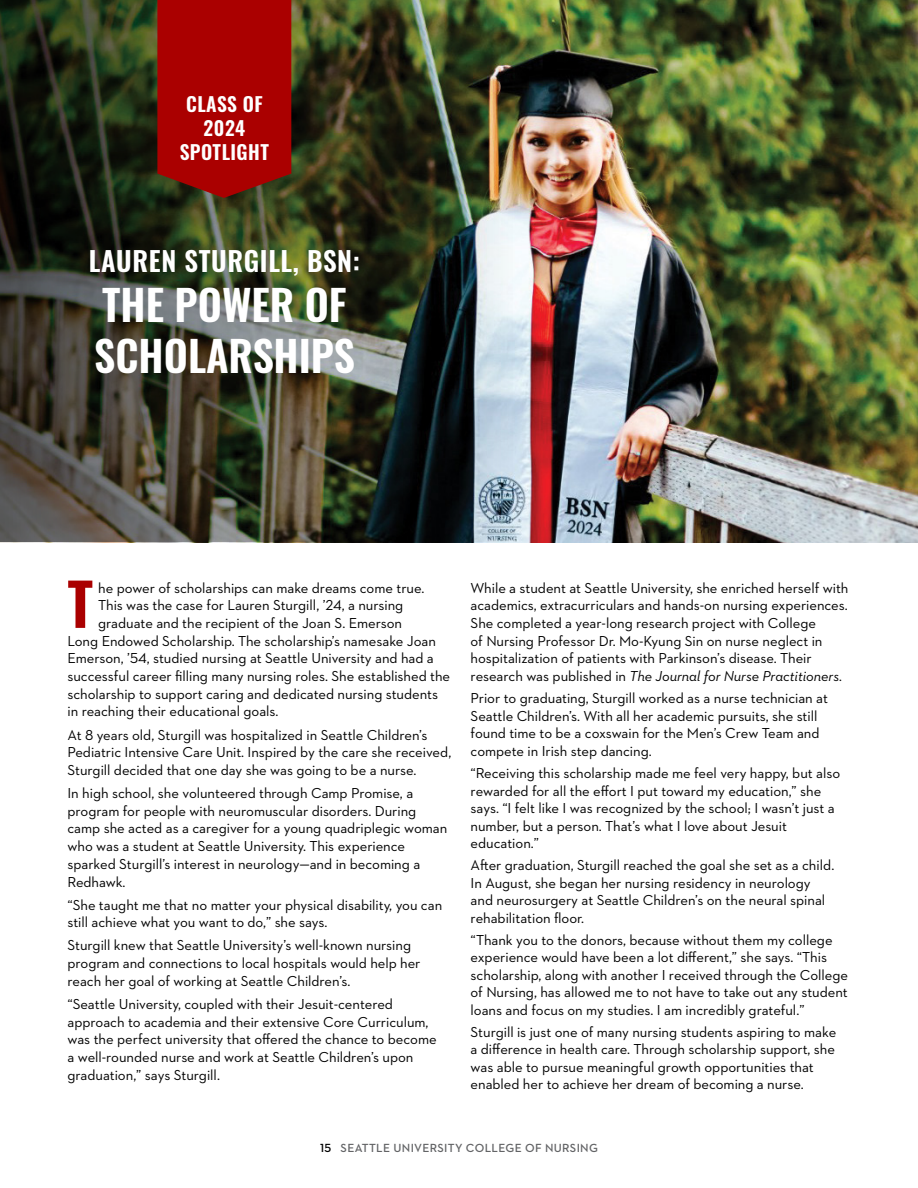
<style>
.page{position:relative;width:918px;height:1188px;background:#fff}
.page>*{position:absolute;margin:0;border:0;box-sizing:border-box;transform-origin:0 0}
.Body{font:600 58.35px "Oswald";color:#a00}
.Head_Large_Oswald{font:600 42px/50.4px "Oswald";color:#fff}
.Subhead_Black{font:600 27px "Oswald";letter-spacing:.025em;color:#fff}
.Subhead_Black-2{font:600 19.5px/24px "Oswald";letter-spacing:.025em;color:#fff;text-align:center}
.Body-2{font:14.7px/17.7px "Neutraface 2 Text";letter-spacing:-.005em;color:#000}
.t1{font:600 12px "Neutraface 2 Text";letter-spacing:.025em;color:#636466}
.s1{font-style:italic}
.s2{color:#000}
</style>
<div class="page">
<img style="left:513px;top:0;width:405px;height:542px">
<img style="left:0;top:0;width:513px;height:542px">
<svg style="left:157px;top:0;width:134px;height:198px;background:#a10402"></svg>
<p class="Subhead_Black-2" style="left:180px;top:90px;width:91px">CLASS OF<br>2024<br>SPOTLIGHT</p>
<p class="Subhead_Black" style="left:89px;top:237px;width:272px">LAUREN STURGILL, BSN:</p>
<p class="Head_Large_Oswald" style="left:94px;top:276px;width:262px">THE POWER OF<br>SCHOLARSHIPS</p>
<p class="Body" style="left:68px;top:552px;width:27px">T</p>
<p class="Body-2" style="left:98px;top:578px;width:328px">he power of scholarships can make dreams come true.</p>
<p class="Body-2" style="left:98px;top:596px;width:307px">This was the case for Lauren Sturgill, ’24, a nursing</p>
<p class="Body-2" style="left:98px;top:614px;width:305px">graduate and the recipient of the Joan S. Emerson</p>
<p class="Body-2" style="left:68px;top:632px;width:370px">Long Endowed Scholarship. The scholarship’s namesake Joan</p>
<p class="Body-2" style="left:68px;top:649px;width:368px">Emerson, ’54, studied nursing at Seattle University and had a</p>
<p class="Body-2" style="left:68px;top:667px;width:384px">successful career filling many nursing roles. She established the</p>
<p class="Body-2" style="left:68px;top:685px;width:372px">scholarship to support caring and dedicated nursing students</p>
<p class="Body-2" style="left:68px;top:702px;width:212px">in reaching their educational goals.</p>
<p class="Body-2" style="left:68px;top:725px;width:385px">At 8 years old, Sturgill was hospitalized in Seattle Children’s<br>Pediatric Intensive Care Unit. Inspired by the care she received,<br>Sturgill decided that one day she was going to be a nurse.</p>
<p class="Body-2" style="left:68px;top:784px;width:381px">In high school, she volunteered through Camp Promise, a program for people with neuromuscular disorders. During camp she acted as a caregiver for a young quadriplegic woman who was a student at Seattle University. This experience sparked Sturgill’s interest in neurology—and in becoming a Redhawk.</p>
<p class="Body-2" style="left:68px;top:896px;width:376px">“She taught me that no matter your physical disability, you can still achieve what you want to do,” she says.</p>
<p class="Body-2" style="left:68px;top:936px;width:355px">Sturgill knew that Seattle University’s well-known nursing program and connections to local hospitals would help her reach her goal of working at Seattle Children’s.</p>
<p class="Body-2" style="left:68px;top:995px;width:371px">“Seattle University, coupled with their Jesuit-centered approach to academia and their extensive Core Curriculum, was the perfect university that offered the chance to become a well-rounded nurse and work at Seattle Children’s upon graduation,” says Sturgill.</p>
<p class="Body-2" style="left:471px;top:578px;width:379px">While a student at Seattle University, she enriched herself with academics, extracurriculars and hands-on nursing experiences.<br>She completed a year-long research project with College<br>of Nursing Professor Dr. Mo-Kyung Sin on nurse neglect in hospitalization of patients with Parkinson’s disease. Their research was published in <span class="s1">The Journal for Nurse Practitioners.</span></p>
<p class="Body-2" style="left:471px;top:689px;width:359px">Prior to graduating, Sturgill worked as a nurse technician at Seattle Children’s. With all her academic pursuits, she still found time to be a coxswain for the Men’s Crew Team and compete in Irish step dancing.</p>
<p class="Body-2" style="left:471px;top:764px;width:371px">“Receiving this scholarship made me feel very happy, but also rewarded for all the effort I put toward my education,” she says. “I felt like I was recognized by the school; I wasn’t just a number, but a person. That’s what I love about Jesuit education.”</p>
<p class="Body-2" style="left:471px;top:856px;width:365px">After graduation, Sturgill reached the goal she set as a child.<br>In August, she began her nursing residency in neurology and neurosurgery at Seattle Children’s on the neural spinal rehabilitation floor.</p>
<p class="Body-2" style="left:471px;top:931px;width:379px">“Thank you to the donors, because without them my college experience would have been a lot different,” she says. “This scholarship, along with another I received through the College of Nursing, has allowed me to not have to take out any student loans and focus on my studies. I am incredibly grateful.”</p>
<p class="Body-2" style="left:471px;top:1023px;width:367px">Sturgill is just one of many nursing students aspiring to make a difference in health care. Through scholarship support, she was able to pursue meaningful growth opportunities that enabled her to achieve her dream of becoming a nurse.</p>
<p class="t1" style="left:320px;top:1141px;width:279px"><span class="s2">15</span> SEATTLE UNIVERSITY COLLEGE OF NURSING</p>
</div>
